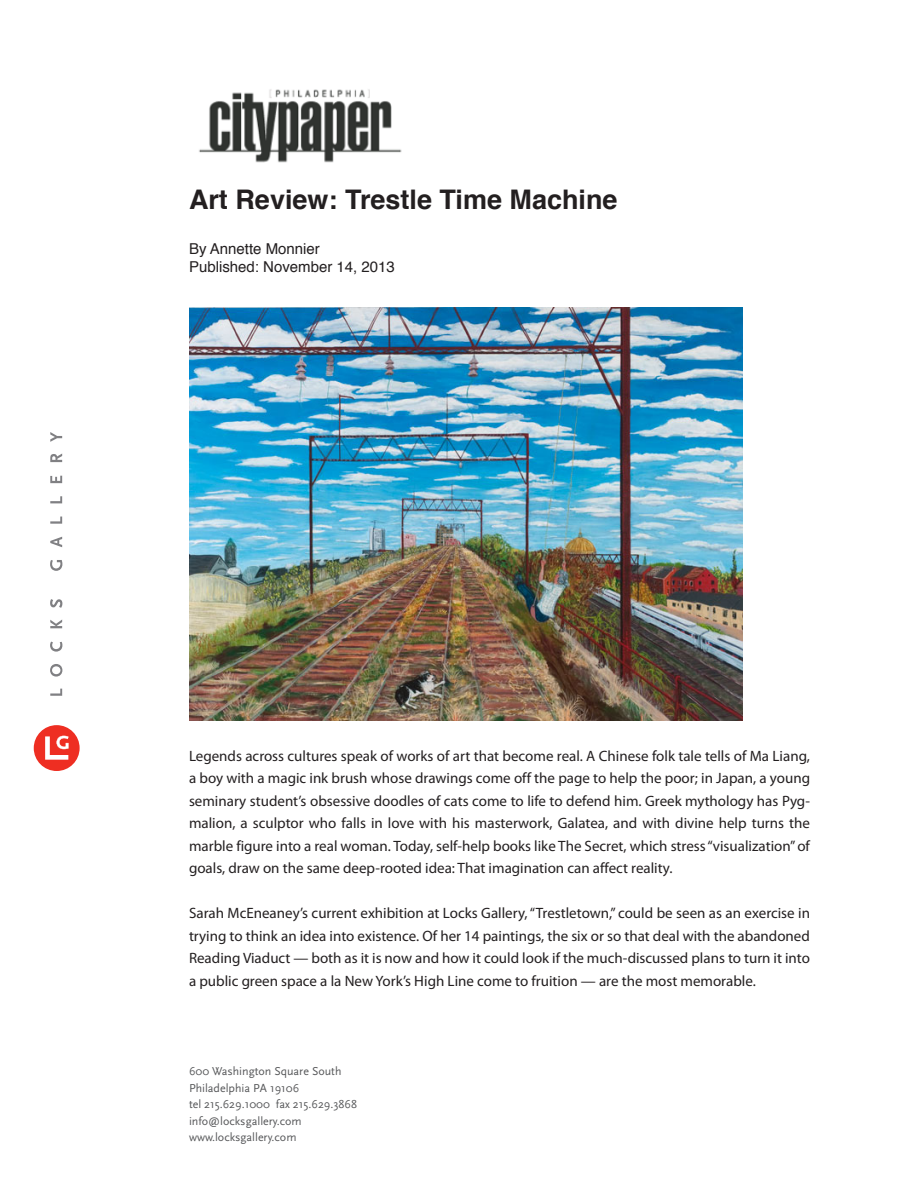
<style>
.page{position:relative;width:918px;height:1188px;background:#fff}
.page>*{position:absolute;margin:0;border:0;box-sizing:border-box;transform-origin:0 0}
.writer_and_date{font:700 27px "Helvetica";color:#231f20}
.text_-_no_indent{font:15px/22.5px "Myriad Pro";color:#231f20;text-align:justify}
.writer_and_date-2{font:15px "Helvetica";color:#231f20}
.t1{font:12px "Scala Sans";color:#57585a}
</style>
<div class="page">
<div style="left:34px;top:725px;width:46px;height:46px;background:#ee2e22;border-radius:50%"></div>
<svg style="left:45px;top:736px;width:24px;height:24px"></svg>
<svg style="left:50px;top:689px;width:12px;height:7px"></svg>
<svg style="left:50px;top:664px;width:12px;height:13px"></svg>
<svg style="left:50px;top:642px;width:12px;height:10px"></svg>
<svg style="left:50px;top:620px;width:12px;height:8px"></svg>
<svg style="left:50px;top:599px;width:12px;height:9px"></svg>
<svg style="left:50px;top:560px;width:12px;height:11px"></svg>
<svg style="left:50px;top:537px;width:12px;height:10px"></svg>
<svg style="left:50px;top:517px;width:12px;height:7px"></svg>
<svg style="left:50px;top:496px;width:12px;height:7px"></svg>
<svg style="left:50px;top:476px;width:12px;height:7px"></svg>
<svg style="left:50px;top:454px;width:12px;height:8px"></svg>
<svg style="left:50px;top:432px;width:12px;height:10px"></svg>
<img style="left:199px;top:89px;width:203px;height:74px">
<img style="left:189px;top:307px;width:553px;height:414px">
<p class="writer_and_date" style="left:189px;top:178px;width:430px">Art Review: Trestle Time Machine</p>
<p class="writer_and_date-2" style="left:189px;top:237px;width:132px">By Annette Monnier</p>
<p class="writer_and_date-2" style="left:189px;top:255px;width:207px">Published: November 14, 2013</p>
<p class="text_-_no_indent" style="left:189px;top:744px;width:623px">Legends across cultures speak of works of art that become real. A Chinese folk tale tells of Ma Liang, a boy with a magic ink brush whose drawings come off the page to help the poor; in Japan, a young seminary student’s obsessive doodles of cats come to life to defend him. Greek mythology has Pyg&shy;malion, a sculptor who falls in love with his masterwork, Galatea, and with divine help turns the marble figure into a real woman. Today, self-help books like The Secret, which stress “visualization” of goals, draw on the same deep-rooted idea: That imagination can affect reality.</p>
<p class="text_-_no_indent" style="left:189px;top:901px;width:623px">Sarah McEneaney’s current exhibition at Locks Gallery, “Trestletown,” could be seen as an exercise in trying to think an idea into existence. Of her 14 paintings, the six or so that deal with the abandoned Reading Viaduct — both as it is now and how it could look if the much-discussed plans to turn it into a public green space a la New York’s High Line come to fruition — are the most memorable.</p>
<p class="t1" style="left:189px;top:1065px;width:154px">600 Washington Square South</p>
<p class="t1" style="left:189px;top:1082px;width:112px">Philadelphia PA 19106</p>
<p class="t1" style="left:189px;top:1098px;width:170px">tel 215.629.1000 fax 215.629.3868</p>
<p class="t1" style="left:189px;top:1115px;width:114px">info@locksgallery.com</p>
<p class="t1" style="left:189px;top:1131px;width:109px">www.locksgallery.com</p>
</div>
